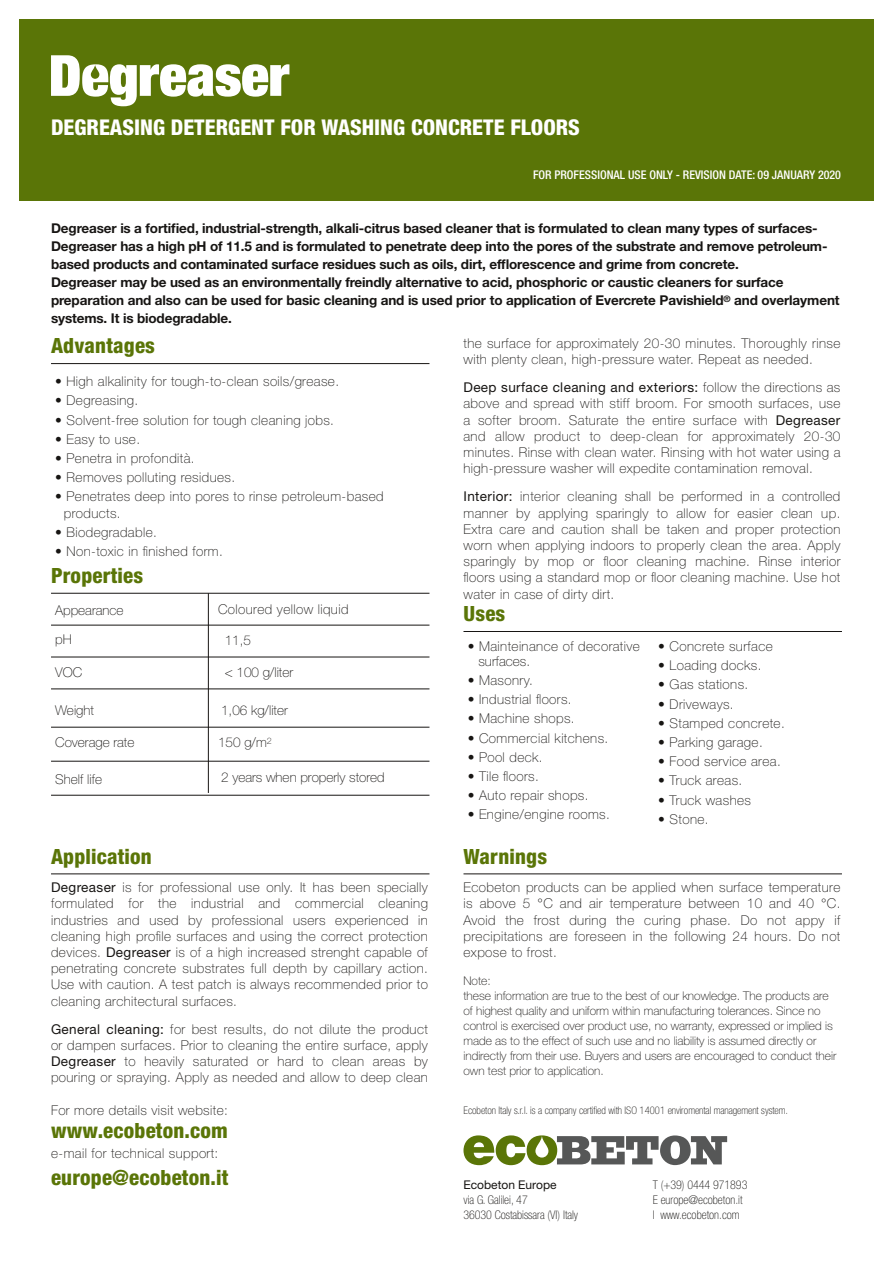
<style>
.page{position:relative;width:893px;height:1263px;background:#fff}
.page>*{position:absolute;margin:0;border:0;box-sizing:border-box;transform-origin:0 0}
.t1{font:800 condensed 21.75px "Helvetica Neue LT Std";color:#fff}
.t2{font:800 condensed 21px "Helvetica Neue LT Std";letter-spacing:.01em;color:#5a7507}
.t3{font:100 13.5px/16.2px "Helvetica Neue LT Std";letter-spacing:.03em;color:#171513;text-align:justify}
.t4{font:700 13.5px/18px "Helvetica Neue LT Std";letter-spacing:-.01em;color:#171513}
.t5{font:100 13.5px/29.2px "Helvetica Neue LT Std";color:#171513}
.t6{font:100 13.5px "Helvetica Neue LT Std";letter-spacing:.005em;color:#171513}
.t7{font:100 12px/15px "Helvetica Neue LT Std";color:#171513}
.t8{font:100 condensed 12px/15px "Helvetica Neue LT Std";color:#171513}
.t9{font:500 condensed 12px "Helvetica Neue LT Std";color:#fff}
.t10{font:12px "Helvetica Neue LT Std";color:#171513}
.t11{font:100 condensed 10.5px "Helvetica Neue LT Std";letter-spacing:-.005em;color:#171513}
.s1{font-weight:400}
</style>
<div class="page">
<div style="left:19px;top:19px;width:855px;height:182px;background:#5a7507"></div>
<svg style="left:51px;top:55px;width:238px;height:51px"></svg>
<svg style="left:91px;top:64px;width:8px;height:15px"></svg>
<svg style="left:463px;top:1135px;width:264px;height:30px"></svg>
<hr style="left:463px;top:874px;width:379px;height:1px;background:#171513">
<hr style="left:51px;top:363px;width:378px;height:1px;background:#171513">
<hr style="left:51px;top:795px;width:378px;height:1px;background:#171513">
<hr style="left:51px;top:689px;width:378px;height:1px;background:#171513">
<hr style="left:51px;top:625px;width:378px;height:1px;background:#171513">
<hr style="left:51px;top:761px;width:378px;height:1px;background:#171513">
<hr style="left:51px;top:727px;width:378px;height:1px;background:#171513">
<hr style="left:51px;top:657px;width:378px;height:1px;background:#171513">
<hr style="left:208px;top:593px;width:1px;height:200px;background:#171513">
<hr style="left:51px;top:593px;width:378px;height:1px;background:#171513">
<hr style="left:463px;top:631px;width:379px;height:1px;background:#171513">
<hr style="left:51px;top:874px;width:378px;height:1px;background:#171513">
<h1 class="t1" style="left:51px;top:119px;width:530px">DEGREASING DETERGENT FOR WASHING CONCRETE FLOORS</h1>
<p class="t9" style="left:533px;top:170px;width:309px">FOR PROFESSIONAL USE ONLY - REVISION DATE: 09 JANUARY 2020</p>
<p class="t4" style="left:51px;top:221px;width:790px">Degreaser is a fortified, industrial-strength, alkali-citrus based cleaner that is formulated to clean many types of surfaces-Degreaser has a high pH of 11.5 and is formulated to penetrate deep into the pores of the substrate and remove petroleum&shy;based products and contaminated surface residues such as oils, dirt, efflorescence and grime from concrete.<br>Degreaser may be used as an environmentally freindly alternative to acid, phosphoric or caustic cleaners for surface preparation and also can be used for basic cleaning and is used prior to application of Evercrete Pavishield<sup>®</sup> and overlayment systems. It is biodegradable.</p>
<h2 class="t2" style="left:51px;top:338px;width:106px">Advantages</h2>
<p class="t3" style="left:55px;top:375px;width:285px">• High alkalinity for tough-to-clean soils/grease.</p>
<p class="t3" style="left:55px;top:394px;width:84px">• Degreasing.</p>
<p class="t3" style="left:55px;top:414px;width:280px">• Solvent-free solution for tough cleaning jobs.</p>
<p class="t3" style="left:55px;top:433px;width:86px">• Easy to use.</p>
<p class="t3" style="left:55px;top:452px;width:141px">• Penetra in profondità.</p>
<p class="t3" style="left:55px;top:471px;width:181px">• Removes polluting residues.</p>
<p class="t3" style="left:64px;top:490px;width:321px;text-indent:-9px">• Penetrates deep into pores to rinse petroleum-based products.</p>
<p class="t3" style="left:55px;top:526px;width:103px">• Biodegradable.</p>
<p class="t3" style="left:55px;top:545px;width:169px">• Non-toxic in finished form.</p>
<h2 class="t2" style="left:51px;top:568px;width:94px">Properties</h2>
<p class="t3" style="left:463px;top:337px;width:378px">the surface for approximately 20-30 minutes. Thoroughly rinse with plenty clean, high-pressure water. Repeat as needed.</p>
<p class="t3" style="left:463px;top:381px;width:378px"><span class="s1">Deep surface cleaning and exteriors:</span> follow the directions as above and spread with stiff broom. For smooth surfaces, use a softer broom. Saturate the entire surface with <span class="s1">Degreaser </span>and allow product to deep-clean for approximately 20-30 minutes. Rinse with clean water. Rinsing with hot water using a high-pressure washer will expedite contamination removal.</p>
<p class="t3" style="left:463px;top:490px;width:378px"><span class="s1">Interior:</span> interior cleaning shall be performed in a controlled manner by applying sparingly to allow for easier clean up.<br>Extra care and caution shall be taken and proper protection worn when applying indoors to properly clean the area. Apply sparingly by mop or floor cleaning machine. Rinse interior floors using a standard mop or floor cleaning machine. Use hot water in case of dirty dirt.</p>
<p class="t5" style="left:55px;top:597px;width:70px">Appearance pH</p>
<p class="t3" style="left:55px;top:666px;width:29px">VOC</p>
<p class="t3" style="left:55px;top:704px;width:40px">Weight</p>
<p class="t3" style="left:218px;top:603px;width:132px">Coloured yellow liquid</p>
<p class="t3" style="left:225px;top:634px;width:28px">11,5</p>
<p class="t5" style="left:225px;top:660px;width:70px">&lt; 100 g/liter</p>
<p class="t5" style="left:221px;top:698px;width:68px">1,06 kg/liter</p>
<p class="t5" style="left:55px;top:729px;width:81px">Coverage rate</p>
<p class="t3" style="left:218px;top:736px;width:55px">150 g/m<sup>2</sup></p>
<p class="t6" style="left:55px;top:774px;width:48px">Shelf life</p>
<p class="t5" style="left:221px;top:765px;width:165px">2 years when properly stored</p>
<h2 class="t2" style="left:463px;top:606px;width:43px">Uses</h2>
<p class="t3" style="left:478px;top:640px;width:163px;line-height:15px;text-indent:-11px">• Mainteinance of decorative surfaces.</p>
<p class="t3" style="left:468px;top:674px;width:67px">• Masonry.</p>
<p class="t3" style="left:468px;top:693px;width:105px">• Industrial floors.</p>
<p class="t3" style="left:468px;top:712px;width:108px">• Machine shops.</p>
<p class="t3" style="left:468px;top:731px;width:142px">• Commercial kitchens.</p>
<p class="t3" style="left:468px;top:751px;width:76px">• Pool deck.</p>
<p class="t3" style="left:468px;top:770px;width:73px">• Tile floors.</p>
<p class="t3" style="left:468px;top:789px;width:122px">• Auto repair shops.</p>
<p class="t3" style="left:468px;top:808px;width:144px">• Engine/engine rooms.</p>
<p class="t3" style="left:658px;top:640px;width:116px">• Concrete surface</p>
<p class="t3" style="left:658px;top:659px;width:105px">• Loading docks.</p>
<p class="t3" style="left:658px;top:678px;width:91px">• Gas stations.</p>
<p class="t3" style="left:658px;top:698px;width:77px">• Driveways.</p>
<p class="t3" style="left:658px;top:717px;width:128px">• Stamped concrete.</p>
<p class="t3" style="left:658px;top:736px;width:106px">• Parking garage.</p>
<p class="t3" style="left:658px;top:755px;width:124px">• Food service area.</p>
<p class="t3" style="left:658px;top:774px;width:86px">• Truck areas.</p>
<p class="t3" style="left:658px;top:794px;width:94px">• Truck washes</p>
<p class="t3" style="left:658px;top:813px;width:52px">• Stone.</p>
<h2 class="t2" style="left:51px;top:848px;width:102px">Application</h2>
<h2 class="t2" style="left:463px;top:848px;width:85px">Warnings</h2>
<p class="t3" style="left:51px;top:881px;width:378px"><span class="s1">Degreaser</span> is for professional use only. It has been specially formulated for the industrial and commercial cleaning industries and used by professional users experienced in cleaning high profile surfaces and using the correct protection devices. <span class="s1">Degreaser</span> is of a high increased strenght capable of penetrating concrete substrates full depth by capillary action.<br>Use with caution. A test patch is always recommended prior to cleaning architectural surfaces.</p>
<p class="t3" style="left:51px;top:1023px;width:378px"><span class="s1">General cleaning:</span> for best results, do not dilute the product or dampen surfaces. Prior to cleaning the entire surface, apply <span class="s1">Degreaser</span> to heavily saturated or hard to clean areas by pouring or spraying. Apply as needed and allow to deep clean</p>
<p class="t3" style="left:463px;top:881px;width:378px">Ecobeton products can be applied when surface temperature is above 5 °C and air temperature between 10 and 40 °C.<br>Avoid the frost during the curing phase. Do not appy if precipitations are foreseen in the following 24 hours. Do not expose to frost.</p>
<p class="t7" style="left:463px;top:974px;width:374px">Note:<br>these information are true to the best of our knowledge. The products are of highest quality and uniform within manufacturing tolerances. Since no control is exercised over product use, no warranty, expressed or implied is made as to the effect of such use and no liability is assumed directly or indirectly from their use. Buyers and users are encouraged to conduct their own test prior to application.</p>
<p class="t3" style="left:51px;top:1104px;width:178px">For more details visit website:</p>
<p class="t3" style="left:51px;top:1147px;width:169px">e-mail for technical support:</p>
<p class="t11" style="left:463px;top:1107px;width:326px">Ecobeton Italy s.r.l. is a company certified with ISO 14001 enviromental management system.</p>
<h2 class="t2" style="left:51px;top:1123px;width:178px">www.ecobeton.com</h2>
<h2 class="t2" style="left:51px;top:1170px;width:179px">europe@ecobeton.it</h2>
<p class="t10" style="left:463px;top:1180px;width:94px">Ecobeton Europe</p>
<p class="t8" style="left:463px;top:1193px;width:116px">via G. Galilei, 47<br>36030 Costabissara (VI) Italy</p>
<p class="t8" style="left:653px;top:1178px;width:96px">T (+39) 0444 971893<br>E europe@ecobeton.it<br>I www.ecobeton.com</p>
</div>
